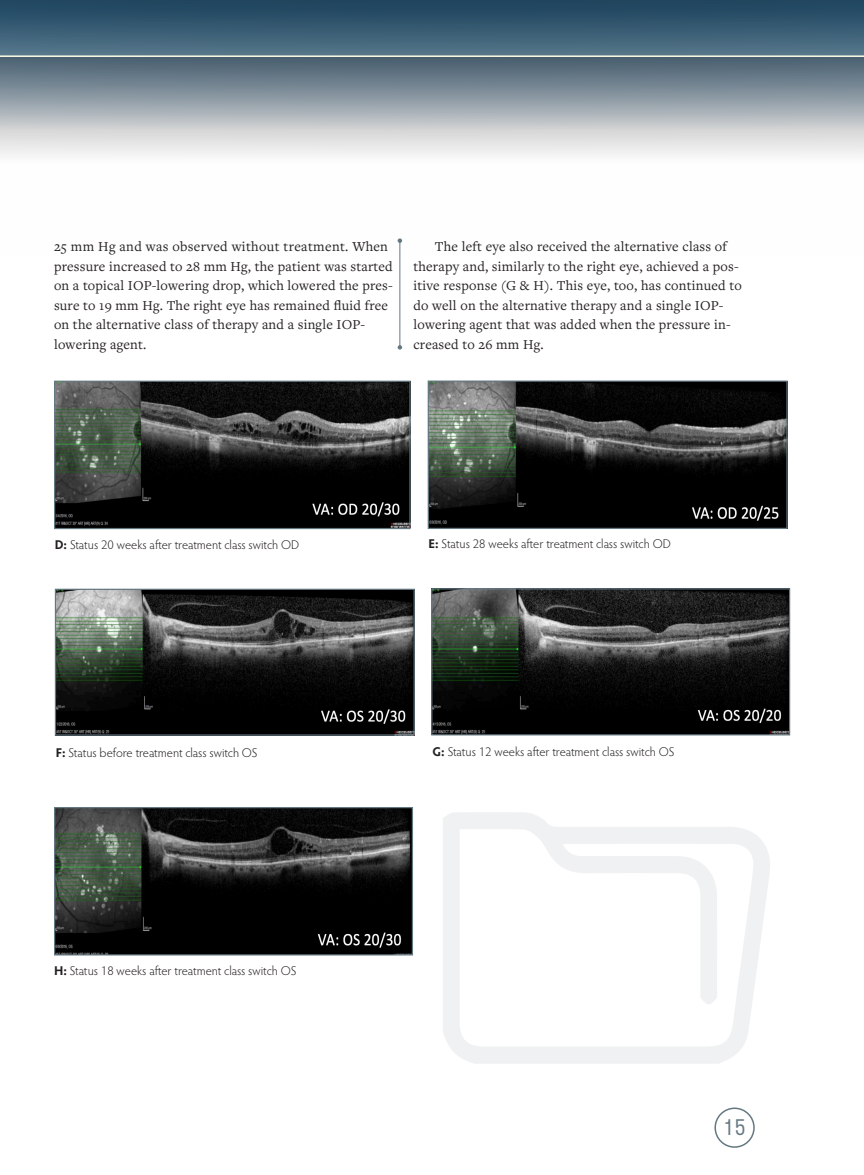
<style>
.page{position:relative;width:864px;height:1175px;background:#fff}
.page>*{position:absolute;margin:0;border:0;box-sizing:border-box;transform-origin:0 0}
.t1{font:300 21px "Stratos";color:#647882}
.body_text_indented{font:14.25px/19.5px "Freight Text Pro";letter-spacing:.015em;color:#231f20}
.figure_text{font:300 12.75px "Hypatia Sans Pro";letter-spacing:-.005em;color:#231f20}
.s1{font-weight:700}
</style>
<div class="page">
<svg style="left:0;top:0;width:864px;height:129px;background:#647b8b"></svg>
<hr style="left:0;top:55px;width:864px;height:2px;background:#fffde5">
<div style="left:714px;top:1107px;width:41px;height:40px;border:2px solid #647882;border-radius:50%"></div>
<svg style="left:443px;top:812px;width:327px;height:251px"></svg>
<img style="left:56px;top:382px;width:353px;height:145px">
<div style="left:54px;top:380px;width:357px;height:149px;border:1px solid #647882"></div>
<img style="left:430px;top:382px;width:356px;height:145px">
<div style="left:428px;top:380px;width:360px;height:149px;border:1px solid #647882"></div>
<img style="left:57px;top:590px;width:356px;height:143px">
<div style="left:55px;top:588px;width:360px;height:147px;border:1px solid #647882"></div>
<img style="left:433px;top:590px;width:355px;height:143px">
<div style="left:431px;top:588px;width:359px;height:147px;border:1px solid #647882"></div>
<img style="left:56px;top:809px;width:355px;height:144px">
<div style="left:54px;top:807px;width:359px;height:148px;border:1px solid #647882"></div>
<hr style="left:400px;top:241px;width:1px;height:106px;background:#647882">
<svg style="left:398px;top:238px;width:4px;height:5px"></svg>
<svg style="left:398px;top:345px;width:4px;height:4px"></svg>
<p class="body_text_indented" style="left:54px;top:236px;width:340px">25 mm Hg and was observed without treatment. When pressure increased to 28 mm Hg, the patient was started on a topical IOP-lowering drop, which lowered the pres&shy;sure to 19 mm Hg. The right eye has remained fluid free on the alternative class of therapy and a single IOP&shy;lowering agent.</p>
<p class="body_text_indented" style="left:413px;top:236px;width:330px;text-indent:22px">The left eye also received the alternative class of therapy and, similarly to the right eye, achieved a pos&shy;itive response (G &amp; H). This eye, too, has continued to do well on the alternative therapy and a single IOP&shy;lowering agent that was added when the pressure in&shy;creased to 26 mm Hg.</p>
<p class="figure_text" style="left:55px;top:536px;width:246px"><span class="s1">D:</span> Status 20 weeks after treatment class switch OD</p>
<p class="figure_text" style="left:429px;top:535px;width:244px"><span class="s1">E:</span> Status 28 weeks after treatment class switch OD</p>
<p class="figure_text" style="left:56px;top:744px;width:203px"><span class="s1">F:</span> Status before treatment class switch OS</p>
<p class="figure_text" style="left:433px;top:743px;width:243px"><span class="s1">G:</span> Status 12 weeks after treatment class switch OS</p>
<p class="figure_text" style="left:54px;top:962px;width:244px"><span class="s1">H:</span> Status 18 weeks after treatment class switch OS</p>
<p class="t1" style="left:723px;top:1110px;width:25px">15</p>
</div>
